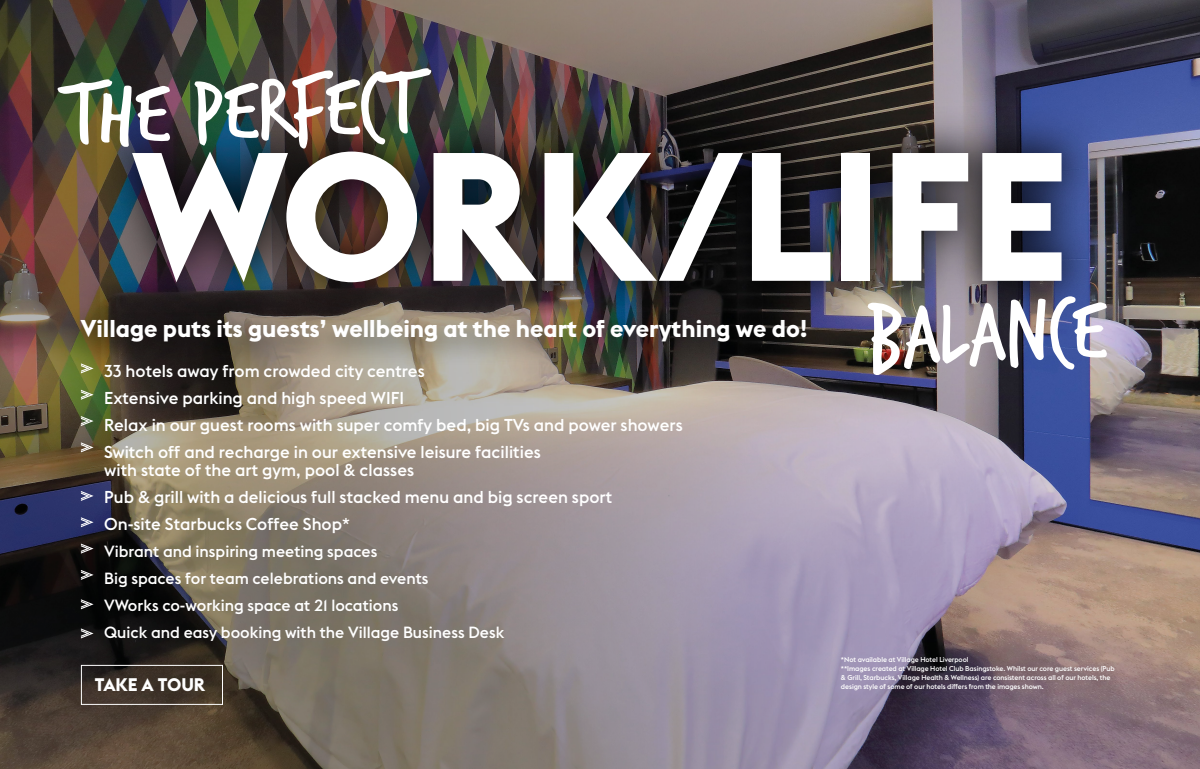
<style>
.page{position:relative;width:1200px;height:769px;background:#fff}
.page>*{position:absolute;margin:0;border:0;box-sizing:border-box;transform-origin:0 0}
.t1{font:700 180px "Village Flex";letter-spacing:-.015em;color:#fff}
.t2{font:92px "Trash Hand";color:#fff}
.t3{font:700 24px "Village Flex";color:#fff}
.t4{font:700 18px "Village Flex";color:#fff}
.t5{font:500 17px/27.1px "Village Flex";color:#fff}
.t6{font:500 16px/27.1px "Village Flex";color:#fff}
.t7{font:500 7px/9px "Village Flex";letter-spacing:-.01em;color:#fff}
</style>
<div class="page">
<img style="left:0;top:0;width:1200px;height:769px">
<svg style="left:81px;top:370px;width:13px;height:3px"></svg>
<svg style="left:81px;top:390px;width:13px;height:10px"></svg>
<svg style="left:81px;top:416px;width:13px;height:10px"></svg>
<svg style="left:81px;top:442px;width:13px;height:10px"></svg>
<svg style="left:81px;top:491px;width:13px;height:10px"></svg>
<svg style="left:81px;top:517px;width:13px;height:10px"></svg>
<svg style="left:81px;top:544px;width:13px;height:10px"></svg>
<svg style="left:81px;top:570px;width:13px;height:10px"></svg>
<svg style="left:81px;top:599px;width:13px;height:10px"></svg>
<svg style="left:81px;top:628px;width:13px;height:10px"></svg>
<div style="left:81px;top:665px;width:142px;height:40px;border:1px solid #fff"></div>
<div style="left:55px;top:306px;width:766px;height:64px;background:#000;opacity:.6"></div>
<div style="left:87px;top:103px;width:1024px;height:228px;background:#000;opacity:.75"></div>
<div style="left:106px;top:123px;width:984px;height:188px;background:#000;opacity:.5"></div>
<h2 class="t2" style="left:63px;top:72px;width:355px;rotate:-2deg">THE PERFECT</h2>
<h1 class="t1" style="left:131px;top:113px;width:939px">WORK/LIFE</h1>
<h3 class="t3" style="left:81px;top:315px;width:728px">Village puts its guests’ wellbeing at the heart of everything we do!</h3>
<p class="t5" style="left:104px;top:358px;width:580px">33 hotels away from crowded city centres<br>Extensive parking and high speed WIFI<br>Relax in our guest rooms with super comfy bed, big TVs and power showers Switch off and recharge in our extensive leisure facilities</p>
<p class="t5" style="left:104px;top:456px;width:510px">with state of the art gym, pool &amp; classes<br>Pub &amp; grill with a delicious full stacked menu and big screen sport<br>On-site Starbucks Coffee Shop*</p>
<p class="t6" style="left:104px;top:538px;width:402px">Vibrant and inspiring meeting spaces<br>Big spaces for team celebrations and events<br>VWorks co-working space at 21 locations<br>Quick and easy booking with the Village Business Desk</p>
<p class="t4" style="left:95px;top:674px;width:112px">TAKE A TOUR</p>
<h2 class="t2" style="left:866px;top:293px;width:240px;rotate:-2deg">BALANCE</h2>
<p class="t7" style="left:841px;top:655px;width:275px">*Not available at Village Hotel Liverpool<br>**Images created at Village Hotel Club Basingstoke. Whilst our core guest services (Pub &amp; Grill, Starbucks, Village Health &amp; Wellness) are consistent across all of our hotels, the design style of some of our hotels differs from the images shown.</p>
</div>
